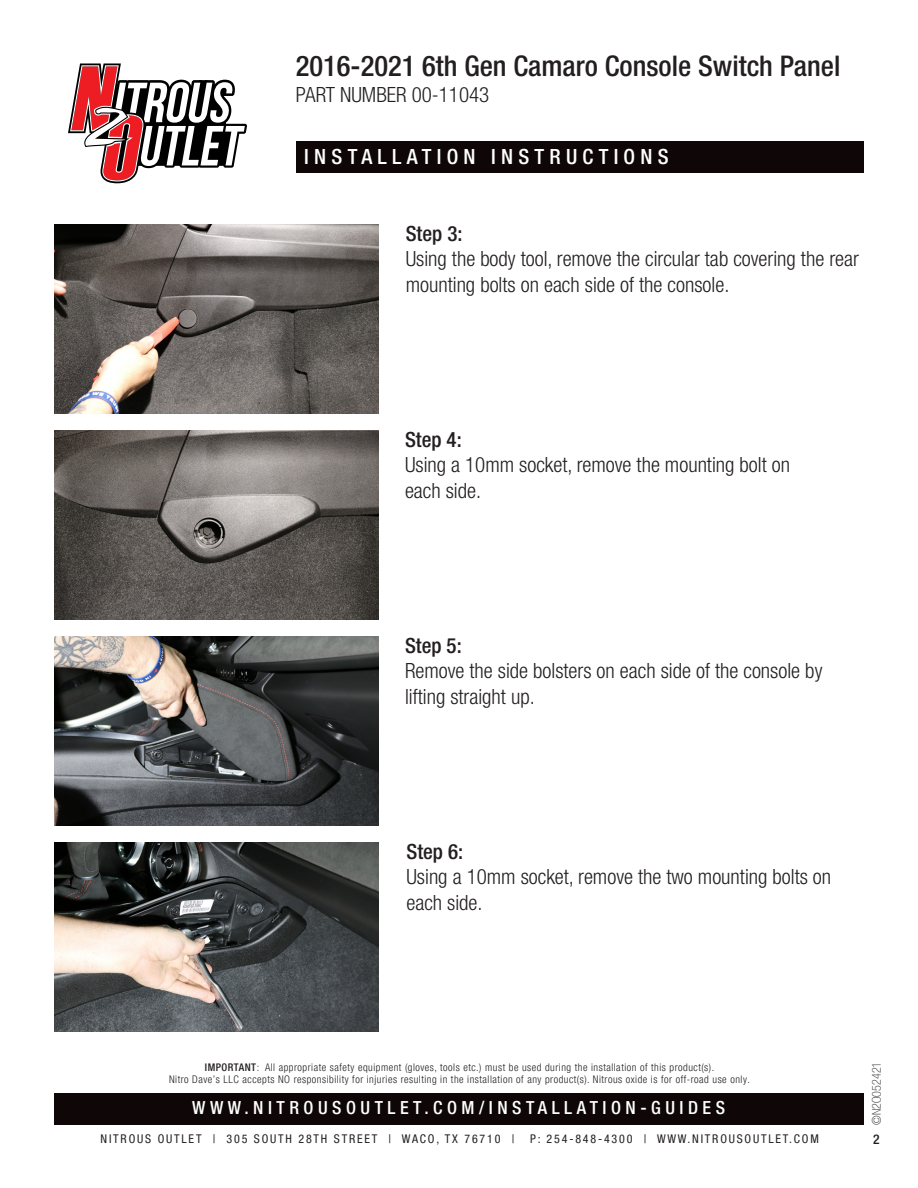
<style>
.page{position:relative;width:918px;height:1188px;background:#fff}
.page>*{position:absolute;margin:0;border:0;box-sizing:border-box;transform-origin:0 0}
.t1{font:500 condensed 28.5px "Helvetica Neue";color:#231f20}
.t2{font:300 condensed 21px/25.2px "Helvetica Neue";color:#231f20}
.t3{font:500 condensed 21px "Helvetica Neue";letter-spacing:.25em;color:#fff}
.t4{font:500 condensed 21px "Helvetica Neue";color:#231f20}
.t5{font:500 condensed 18px "Helvetica Neue LT Pro";letter-spacing:.25em;color:#fff}
.t6{font:500 condensed 13.5px "Helvetica Neue LT Pro";color:#231f20}
.t7{font:condensed 12px "Helvetica Neue LT Pro";letter-spacing:.15em;color:#231f20}
.t8{font:100 condensed 12px "Helvetica Neue LT Pro";color:#231f20}
.t9{font:300 condensed 10.5px/12px "Helvetica Neue LT Pro";letter-spacing:.05em;color:#231f20;text-align:center}
.s1{font-weight:500}
</style>
<div class="page">
<svg style="left:68px;top:63px;width:179px;height:120px"></svg>
<div style="left:297px;top:142px;width:567px;height:31px;background:#0e0607"></div>
<div style="left:54px;top:1093px;width:810px;height:32px;background:#0e0607"></div>
<img style="left:55px;top:637px;width:324px;height:189px">
<img style="left:55px;top:431px;width:324px;height:189px">
<img style="left:55px;top:225px;width:324px;height:189px">
<img style="left:55px;top:843px;width:324px;height:189px">
<h1 class="t1" style="left:296px;top:49px;width:546px">2016-2021 6th Gen Camaro Console Switch Panel</h1>
<p class="t2" style="left:296px;top:81px;width:195px">PART NUMBER 00-11043</p>
<p class="t3" style="left:304px;top:144px;width:366px">INSTALLATION INSTRUCTIONS</p>
<p class="t4" style="left:406px;top:221px;width:58px">Step 3:</p>
<p class="t2" style="left:406px;top:246px;width:455px">Using the body tool, remove the circular tab covering the rear mounting bolts on each side of the console.</p>
<p class="t4" style="left:405px;top:427px;width:58px">Step 4:</p>
<p class="t2" style="left:405px;top:452px;width:387px">Using a 10mm socket, remove the mounting bolt on</p>
<p class="t2" style="left:405px;top:477px;width:78px">each side.</p>
<p class="t4" style="left:405px;top:633px;width:58px">Step 5:</p>
<p class="t2" style="left:405px;top:658px;width:419px">Remove the side bolsters on each side of the console by lifting straight up.</p>
<p class="t4" style="left:406px;top:839px;width:58px">Step 6:</p>
<p class="t2" style="left:406px;top:864px;width:426px">Using a 10mm socket, remove the two mounting bolts on each side.</p>
<p class="t9" style="left:169px;top:1061px;width:582px"><span class="s1">IMPORTANT</span>: All appropriate safety equipment (gloves, tools etc.) must be used during the installation of this product(s).<br>Nitro Dave’s LLC accepts NO responsibility for injuries resulting in the installation of any product(s). Nitrous oxide is for off-road use only.</p>
<p class="t5" style="left:192px;top:1097px;width:534px">WWW.NITROUSOUTLET.COM/INSTALLATION-GUIDES</p>
<p class="t7" style="left:101px;top:1132px;width:415px">NITROUS OUTLET | 305 SOUTH 28TH STREET | WACO, TX 76710 |</p>
<p class="t7" style="left:530px;top:1132px;width:290px">P: 254-848-4300 | WWW.NITROUSOUTLET.COM</p>
<p class="t8" style="left:870px;top:1125px;width:64px;rotate:-90deg">©N2O052421</p>
<p class="t6" style="left:873px;top:1131px;width:8px">2</p>
</div>
